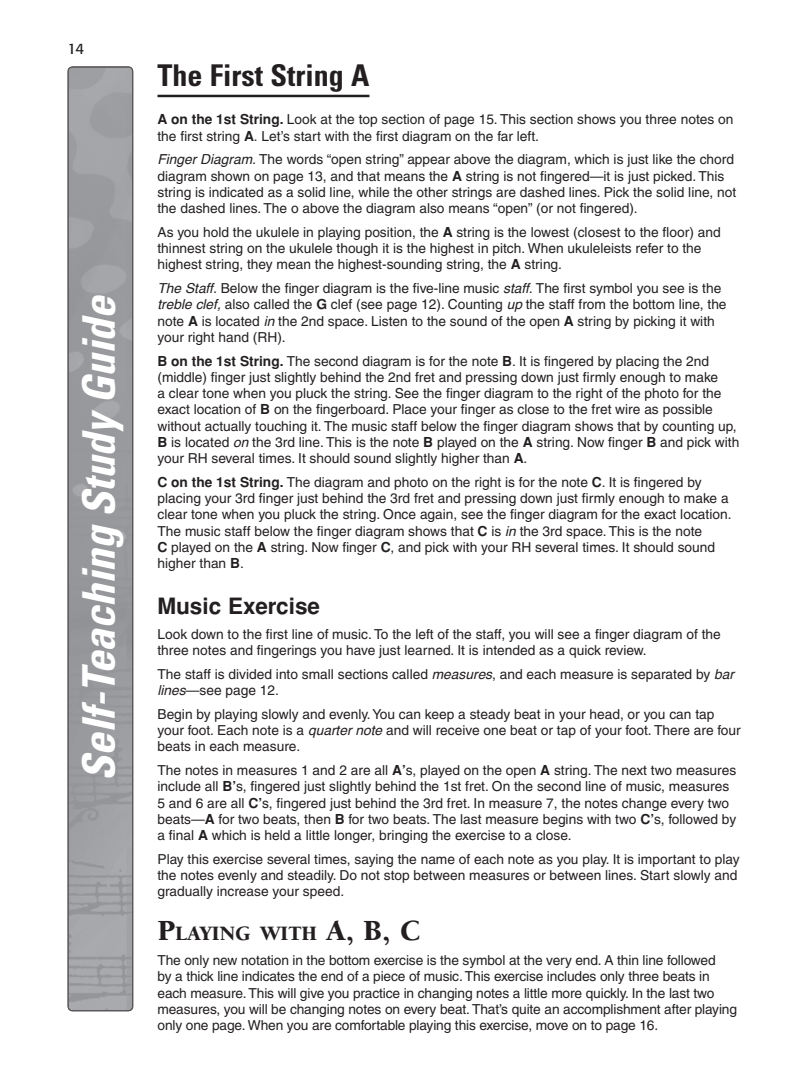
<style>
.page{position:relative;width:810px;height:1080px;background:#fff}
.page>*{position:absolute;margin:0;border:0;box-sizing:border-box;transform-origin:0 0}
.t1{font:italic 700 condensed 45px "Univers";color:#fff}
.t2{font:700 condensed 30px "Univers";color:#231f20}
.t3{font:700 22.5px "Helvetica";color:#231f20}
.t4{font:900 21px "Berkeley";color:#231f20}
.t5{font:15px "Formata";color:#231f20}
.t6{font:13.75px/16.2px "Helvetica";color:#231f20}
.s1{font-weight:700}
.s2{font-style:italic}
.s3{font-size:30px}
</style>
<div class="page">
<hr style="left:158px;top:95px;width:211px;height:2px;background:#231f20">
<img style="left:68px;top:67px;width:65px;height:944px">
<p class="t5" style="left:68px;top:39px;width:18px">14</p>
<h1 class="t1" style="left:71px;top:781px;width:488px;rotate:-90deg">Self-Teaching Study Guide</h1>
<h2 class="t2" style="left:158px;top:57px;width:213px">The First String A</h2>
<p class="t6" style="left:158px;top:111px;width:578px"><span class="s1">A on the 1st String.</span> Look at the top section of page 15. This section shows you three notes on the first string <span class="s1">A</span>. Let’s start with the first diagram on the far left.</p>
<p class="t6" style="left:158px;top:151px;width:580px"><span class="s2">Finger Diagram.</span> The words “open string” appear above the diagram, which is just like the chord diagram shown on page 13, and that means the <span class="s1">A</span> string is not fingered—it is just picked. This string is indicated as a solid line, while the other strings are dashed lines. Pick the solid line, not the dashed lines. The o above the diagram also means “open” (or not fingered).</p>
<p class="t6" style="left:158px;top:224px;width:565px">As you hold the ukulele in playing position, the <span class="s1">A</span> string is the lowest (closest to the floor) and thinnest string on the ukulele though it is the highest in pitch. When ukuleleists refer to the highest string, they mean the highest-sounding string, the <span class="s1">A</span> string.</p>
<p class="t6" style="left:158px;top:280px;width:571px"><span class="s2">The Staff.</span> Below the finger diagram is the five-line music <span class="s2">staff.</span> The first symbol you see is the <span class="s2">treble clef,</span> also called the <span class="s1">G</span> clef (see page 12). Counting <span class="s2">up</span> the staff from the bottom line, the note <span class="s1">A</span> is located <span class="s2">in</span> the 2nd space. Listen to the sound of the open <span class="s1">A</span> string by picking it with your right hand (RH).</p>
<p class="t6" style="left:158px;top:353px;width:583px"><span class="s1">B on the 1st String.</span> The second diagram is for the note <span class="s1">B</span>. It is fingered by placing the 2nd (middle) finger just slightly behind the 2nd fret and pressing down just firmly enough to make<br>a clear tone when you pluck the string. See the finger diagram to the right of the photo for the exact location of <span class="s1">B</span> on the fingerboard. Place your finger as close to the fret wire as possible without actually touching it. The music staff below the finger diagram shows that by counting up, <span class="s1">B</span> is located <span class="s2">on</span> the 3rd line. This is the note <span class="s1">B</span> played on the <span class="s1">A</span> string. Now finger <span class="s1">B</span> and pick with your RH several times. It should sound slightly higher than <span class="s1">A</span>.</p>
<p class="t6" style="left:158px;top:474px;width:576px"><span class="s1">C on the 1st String.</span> The diagram and photo on the right is for the note <span class="s1">C</span>. It is fingered by placing your 3rd finger just behind the 3rd fret and pressing down just firmly enough to make a clear tone when you pluck the string. Once again, see the finger diagram for the exact location.<br>The music staff below the finger diagram shows that <span class="s1">C</span> is <span class="s2">in</span> the 3rd space. This is the note<br><span class="s1">C</span> played on the <span class="s1">A</span> string. Now finger <span class="s1">C</span>, and pick with your RH several times. It should sound higher than <span class="s1">B</span>.</p>
<h3 class="t3" style="left:158px;top:593px;width:164px">Music Exercise</h3>
<p class="t6" style="left:158px;top:626px;width:565px">Look down to the first line of music. To the left of the staff, you will see a finger diagram of the three notes and fingerings you have just learned. It is intended as a quick review.</p>
<p class="t6" style="left:158px;top:666px;width:578px">The staff is divided into small sections called <span class="s2">measures</span>, and each measure is separated by <span class="s2">bar lines</span>—see page 12.</p>
<p class="t6" style="left:158px;top:706px;width:585px">Begin by playing slowly and evenly. You can keep a steady beat in your head, or you can tap your foot. Each note is a <span class="s2">quarter note</span> and will receive one beat or tap of your foot. There are four beats in each measure.</p>
<p class="t6" style="left:158px;top:762px;width:580px">The notes in measures 1 and 2 are all <span class="s1">A’</span>s, played on the open <span class="s1">A</span> string. The next two measures include all <span class="s1">B’</span>s, fingered just slightly behind the 1st fret. On the second line of music, measures 5 and 6 are all <span class="s1">C’</span>s, fingered just behind the 3rd fret. In measure 7, the notes change every two beats—<span class="s1">A</span> for two beats, then <span class="s1">B</span> for two beats. The last measure begins with two <span class="s1">C’</span>s, followed by a final <span class="s1">A</span> which is held a little longer, bringing the exercise to a close.</p>
<p class="t6" style="left:158px;top:851px;width:584px">Play this exercise several times, saying the name of each note as you play. It is important to play the notes evenly and steadily. Do not stop between measures or between lines. Start slowly and gradually increase your speed.</p>
<h3 class="t4" style="left:158px;top:922px;width:264px"><span class="s3">P</span>LAYING WITH <span class="s3">A, B, C</span></h3>
<p class="t6" style="left:158px;top:952px;width:581px">The only new notation in the bottom exercise is the symbol at the very end. A thin line followed<br>by a thick line indicates the end of a piece of music. This exercise includes only three beats in each measure. This will give you practice in changing notes a little more quickly. In the last two measures, you will be changing notes on every beat. That’s quite an accomplishment after playing only one page. When you are comfortable playing this exercise, move on to page 16.</p>
</div>
